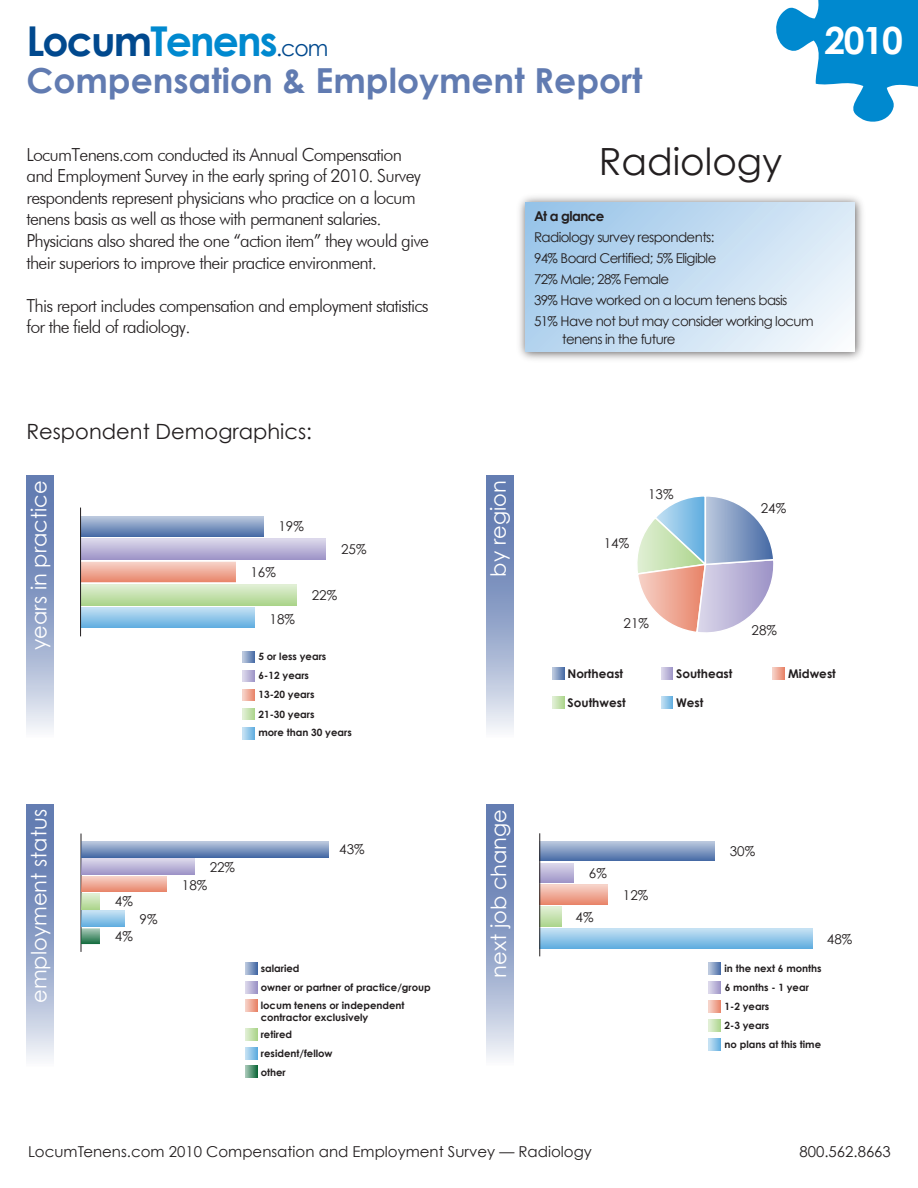
<style>
.page{position:relative;width:918px;height:1188px;background:#fff}
.page>*{position:absolute;margin:0;border:0;box-sizing:border-box;transform-origin:0 0}
.t1{font:700 41.1px "Century Gothic";letter-spacing:-.045em;color:#0089cf}
.t2{font:37.5px "Century Gothic";color:#231f20}
.t3{font:700 37.5px "Century Gothic";color:#fff}
.t4{font:700 34.5px "Century Gothic";color:#617bb1}
.t5{font:21px "Century Gothic";color:#fff}
.t6{font:21px "Century Gothic";color:#231f20}
.t7{font:300 18px/21.6px "Futura BT";letter-spacing:-.045em;color:#231f20}
.t8{font:15px "Century Gothic";color:#231f20}
.t9{font:13.5px/21px "Century Gothic";letter-spacing:-.045em;color:#231f20}
.t10{font:700 13.5px "Century Gothic";letter-spacing:-.045em;color:#231f20}
.t11{font:700 12px "Century Gothic";color:#231f20}
.t12{font:700 10.05px/18.8px "Century Gothic";color:#231f20}
.s1{color:#01498e}
.s2{font-weight:400;font-size:22.2px;color:#01498e}
</style>
<div class="page">
<img style="left:519px;top:196px;width:344px;height:164px">
<svg style="left:525px;top:203px;width:329px;height:148px;background:#c6def2"></svg>
<svg style="left:776px;top:0;width:142px;height:122px"></svg>
<svg style="left:486px;top:476px;width:28px;height:254px;background:#92a4c9"></svg>
<svg style="left:27px;top:476px;width:27px;height:254px;background:#92a4c9"></svg>
<svg style="left:27px;top:804px;width:27px;height:255px;background:#92a4c9"></svg>
<svg style="left:486px;top:804px;width:28px;height:254px;background:#92a4c9"></svg>
<svg style="left:540px;top:929px;width:272px;height:19px;background:#93c7e9"></svg>
<div style="left:540px;top:907px;width:21px;height:20px;background:linear-gradient(to bottom,#e0efd5,#aed68f)"></div>
<div style="left:540px;top:885px;width:68px;height:20px;background:linear-gradient(to bottom,#f6d2c9,#e9886e)"></div>
<div style="left:540px;top:863px;width:34px;height:20px;background:linear-gradient(to bottom,#dcd8eb,#a197c9)"></div>
<div style="left:540px;top:841px;width:175px;height:20px;background:linear-gradient(to bottom,#becadf,#4d70a9)"></div>
<hr style="left:539px;top:833px;width:1px;height:123px;background:#231f20">
<svg style="left:81px;top:607px;width:174px;height:21px;background:#93c7e9"></svg>
<div style="left:80px;top:585px;width:216px;height:20px;background:linear-gradient(to bottom,#e0efd4,#afd690)"></div>
<div style="left:80px;top:562px;width:156px;height:20px;background:linear-gradient(to bottom,#f6d2c8,#e98a70)"></div>
<div style="left:80px;top:539px;width:246px;height:20px;background:linear-gradient(to bottom,#dcd8eb,#a399ca)"></div>
<svg style="left:81px;top:516px;width:182px;height:21px;background:#8199c1"></svg>
<hr style="left:80px;top:508px;width:1px;height:128px;background:#231f20">
<hr style="left:81px;top:834px;width:1px;height:118px;background:#231f20">
<svg style="left:81px;top:928px;width:19px;height:16px"></svg>
<svg style="left:81px;top:911px;width:43px;height:16px"></svg>
<svg style="left:81px;top:894px;width:19px;height:15px"></svg>
<svg style="left:81px;top:876px;width:86px;height:16px"></svg>
<svg style="left:81px;top:859px;width:114px;height:15px;background:#bdb6d9"></svg>
<svg style="left:81px;top:841px;width:247px;height:16px;background:#839bc3"></svg>
<svg style="left:243px;top:651px;width:12px;height:12px"></svg>
<svg style="left:243px;top:708px;width:12px;height:12px"></svg>
<svg style="left:243px;top:727px;width:12px;height:12px"></svg>
<svg style="left:243px;top:670px;width:12px;height:12px"></svg>
<svg style="left:243px;top:689px;width:12px;height:12px"></svg>
<svg style="left:709px;top:963px;width:12px;height:11px"></svg>
<svg style="left:709px;top:1020px;width:12px;height:11px"></svg>
<svg style="left:709px;top:1039px;width:12px;height:11px"></svg>
<svg style="left:709px;top:982px;width:12px;height:11px"></svg>
<svg style="left:709px;top:1001px;width:12px;height:11px"></svg>
<svg style="left:245px;top:963px;width:12px;height:12px"></svg>
<svg style="left:245px;top:1029px;width:12px;height:12px"></svg>
<svg style="left:245px;top:1047px;width:12px;height:12px"></svg>
<svg style="left:245px;top:1066px;width:12px;height:12px"></svg>
<svg style="left:245px;top:981px;width:12px;height:12px"></svg>
<svg style="left:245px;top:1000px;width:12px;height:12px"></svg>
<svg style="left:637px;top:496px;width:137px;height:137px"></svg>
<svg style="left:553px;top:668px;width:11px;height:12px"></svg>
<svg style="left:553px;top:697px;width:11px;height:12px"></svg>
<svg style="left:661px;top:697px;width:12px;height:12px"></svg>
<svg style="left:661px;top:668px;width:12px;height:12px"></svg>
<svg style="left:772px;top:668px;width:12px;height:12px"></svg>
<h1 class="t1" style="left:26px;top:16px;width:303px"><span class="s1">Locum</span>Tenens<span class="s2">.com</span></h1>
<h2 class="t3" style="left:825px;top:17px;width:80px">2010</h2>
<h3 class="t4" style="left:27px;top:59px;width:618px">Compensation &amp; Employment Report</h3>
<p class="t7" style="left:27px;top:143px;width:404px">LocumTenens.com conducted its Annual Compensation and Employment Survey in the early spring of 2010. Survey respondents represent physicians who practice on a locum tenens basis as well as those with permanent salaries.<br>Physicians also shared the one “action item” they would give their superiors to improve their practice environment.</p>
<p class="t7" style="left:27px;top:294px;width:404px">This report includes compensation and employment statistics for the field of radiology.</p>
<h2 class="t2" style="left:599px;top:139px;width:185px">Radiology</h2>
<p class="t10" style="left:534px;top:208px;width:72px">At a glance</p>
<p class="t9" style="left:534px;top:226px;width:281px">Radiology survey respondents:<br>94% Board Certified; 5% Eligible<br>72% Male; 28% Female<br>39% Have worked on a locum tenens basis 51% Have not but may consider working locum</p>
<p class="t9" style="left:562px;top:328px;width:115px">tenens in the future</p>
<p class="t6" style="left:26px;top:419px;width:287px">Respondent Demographics:</p>
<p class="t5" style="left:26px;top:650px;width:171px;rotate:-90deg">years in practice</p>
<p class="t9" style="left:278px;top:516px;width:27px">19%</p>
<p class="t9" style="left:250px;top:561px;width:27px">16%</p>
<p class="t9" style="left:270px;top:608px;width:27px">18%</p>
<p class="t9" style="left:341px;top:538px;width:27px">25%</p>
<p class="t9" style="left:312px;top:584px;width:27px">22%</p>
<p class="t12" style="left:258px;top:647px;width:69px">5 or less years</p>
<p class="t12" style="left:258px;top:666px;width:58px">6-12 years<br>13-20 years</p>
<p class="t12" style="left:258px;top:704px;width:95px">21-30 years<br>more than 30 years</p>
<p class="t5" style="left:486px;top:577px;width:98px;rotate:-90deg">by region</p>
<p class="t5" style="left:26px;top:1003px;width:195px;rotate:-90deg">employment status</p>
<p class="t5" style="left:486px;top:978px;width:170px;rotate:-90deg">next job change</p>
<p class="t9" style="left:339px;top:839px;width:27px">43%</p>
<p class="t9" style="left:210px;top:856px;width:27px">22%</p>
<p class="t9" style="left:182px;top:874px;width:27px">18%</p>
<p class="t9" style="left:115px;top:891px;width:19px">4%</p>
<p class="t9" style="left:140px;top:908px;width:19px">9%</p>
<p class="t9" style="left:115px;top:925px;width:19px">4%</p>
<p class="t12" style="left:261px;top:959px;width:40px">salaried</p>
<p class="t12" style="left:261px;top:978px;width:172px">owner or partner of practice/group locum tenens or independent</p>
<p class="t12" style="left:261px;top:1008px;width:109px">contractor exclusively</p>
<p class="t12" style="left:261px;top:1025px;width:73px">retired resident/fellow other</p>
<p class="t9" style="left:604px;top:533px;width:27px">14%</p>
<p class="t9" style="left:648px;top:483px;width:27px">13%</p>
<p class="t9" style="left:761px;top:497px;width:27px">24%</p>
<p class="t9" style="left:624px;top:613px;width:27px">21%</p>
<p class="t11" style="left:568px;top:666px;width:57px">Northeast</p>
<p class="t11" style="left:568px;top:695px;width:60px">Southwest</p>
<p class="t11" style="left:676px;top:666px;width:58px">Southeast</p>
<p class="t11" style="left:676px;top:695px;width:29px">West</p>
<p class="t9" style="left:752px;top:620px;width:27px">28%</p>
<p class="t11" style="left:788px;top:666px;width:49px">Midwest</p>
<p class="t9" style="left:589px;top:862px;width:19px">6%</p>
<p class="t9" style="left:576px;top:906px;width:19px">4%</p>
<p class="t9" style="left:623px;top:884px;width:27px">12%</p>
<p class="t9" style="left:730px;top:840px;width:27px">30%</p>
<p class="t9" style="left:827px;top:928px;width:27px">48%</p>
<p class="t12" style="left:725px;top:959px;width:99px">in the next 6 months</p>
<p class="t12" style="left:725px;top:977px;width:86px">6 months - 1 year<br>1-2 years</p>
<p class="t12" style="left:725px;top:1016px;width:98px">2-3 years<br>no plans at this time</p>
<p class="t8" style="left:28px;top:1143px;width:565px">LocumTenens.com 2010 Compensation and Employment Survey — Radiology</p>
<p class="t8" style="left:800px;top:1143px;width:93px">800.562.8663</p>
</div>
